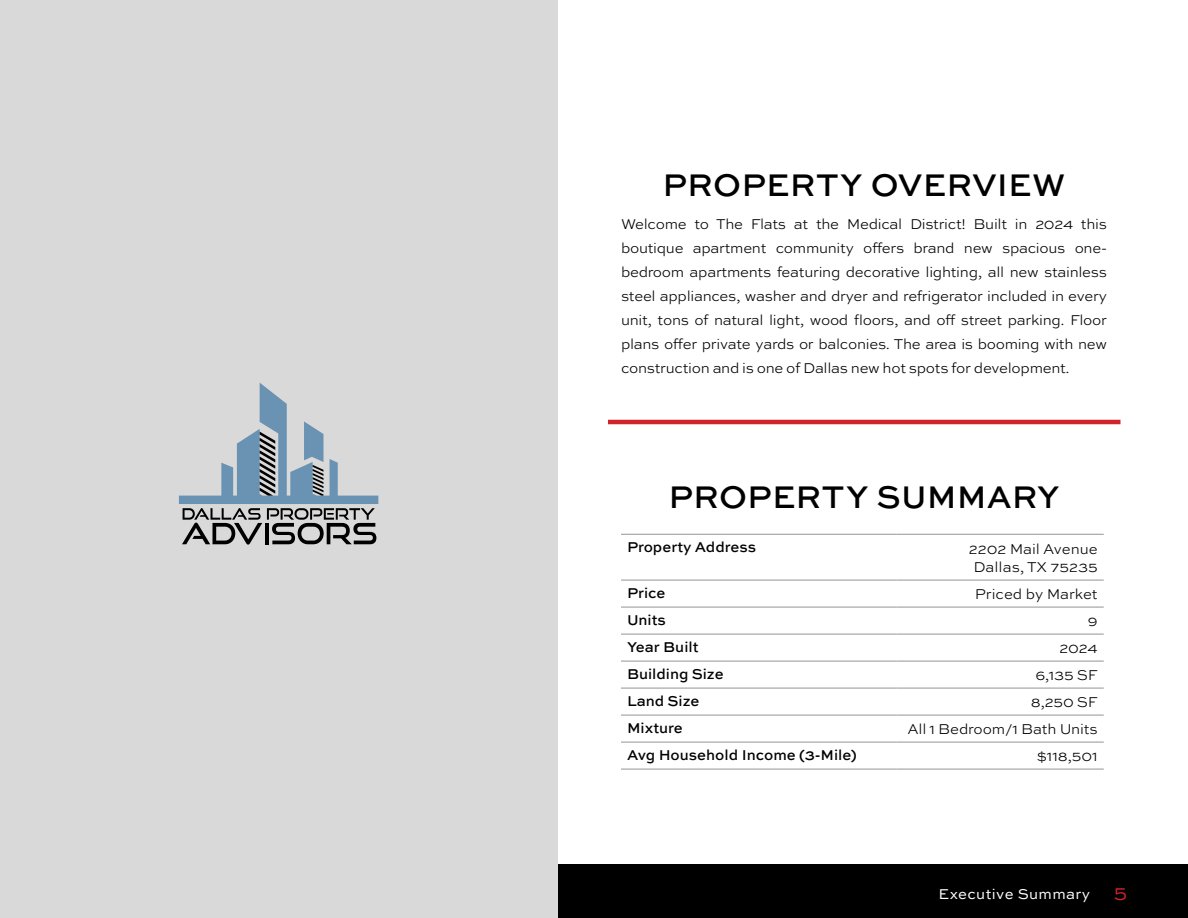
<style>
.page{position:relative;width:1188px;height:918px;background:#fff}
.page>*{position:absolute;margin:0;border:0;box-sizing:border-box;transform-origin:0 0}
.t1{font:500 33px "Sweet Sans Pro";color:#000}
.t2{font:18px "Sweet Sans Pro";color:#d2232a}
.t3{font:300 15px/24px "Sweet Sans Pro";letter-spacing:-.01em;color:#000;text-align:justify}
.t4{font:500 15px "Sweet Sans Pro";color:#000}
.t5{font:15px "Sweet Sans Pro";letter-spacing:.025em;color:#fff}
</style>
<div class="page">
<div style="left:0;top:864px;width:1188px;height:54px;background:#000"></div>
<div style="left:0;top:0;width:557px;height:918px;background:#d9d9d9"></div>
<svg style="left:179px;top:383px;width:199px;height:162px"></svg>
<hr style="left:608px;top:420px;width:512px;height:4px;background:#d2232a">
<hr style="left:621px;top:534px;width:275px;height:1px;background:#939598">
<hr style="left:896px;top:534px;width:208px;height:1px;background:#939598">
<hr style="left:621px;top:580px;width:275px;height:1px;background:#939598">
<hr style="left:896px;top:580px;width:208px;height:1px;background:#939598">
<hr style="left:621px;top:607px;width:275px;height:1px;background:#939598">
<hr style="left:896px;top:607px;width:208px;height:1px;background:#939598">
<hr style="left:621px;top:634px;width:275px;height:1px;background:#939598">
<hr style="left:896px;top:634px;width:208px;height:1px;background:#939598">
<hr style="left:621px;top:661px;width:275px;height:1px;background:#939598">
<hr style="left:896px;top:661px;width:208px;height:1px;background:#939598">
<hr style="left:621px;top:688px;width:275px;height:1px;background:#939598">
<hr style="left:896px;top:688px;width:208px;height:1px;background:#939598">
<hr style="left:621px;top:715px;width:275px;height:1px;background:#939598">
<hr style="left:896px;top:715px;width:208px;height:1px;background:#939598">
<hr style="left:621px;top:742px;width:275px;height:1px;background:#939598">
<hr style="left:896px;top:742px;width:208px;height:1px;background:#939598">
<hr style="left:621px;top:769px;width:275px;height:1px;background:#939598">
<hr style="left:896px;top:769px;width:208px;height:1px;background:#939598">
<h1 class="t1" style="left:663px;top:161px;width:404px">PROPERTY OVERVIEW</h1>
<p class="t3" style="left:621px;top:211px;width:488px">Welcome to The Flats at the Medical District! Built in 2024 this boutique apartment community offers brand new spacious one&shy;bedroom apartments featuring decorative lighting, all new stainless steel appliances, washer and dryer and refrigerator included in every unit, tons of natural light, wood floors, and off street parking. Floor plans offer private yards or balconies. The area is booming with new construction and is one of Dallas new hot spots for development.</p>
<h1 class="t1" style="left:668px;top:473px;width:393px">PROPERTY SUMMARY</h1>
<p class="t4" style="left:627px;top:536px;width:131px">Property Address</p>
<p class="t3" style="left:969px;top:539px;width:130px;line-height:18px;text-align:center">2202 Mail Avenue<br>Dallas, TX 75235</p>
<p class="t4" style="left:627px;top:582px;width:40px">Price</p>
<p class="t3" style="left:975px;top:582px;width:124px">Priced by Market</p>
<p class="t4" style="left:627px;top:609px;width:40px">Units</p>
<p class="t3" style="left:1088px;top:609px;width:11px">9</p>
<p class="t4" style="left:627px;top:636px;width:73px">Year Built</p>
<p class="t3" style="left:1059px;top:636px;width:40px">2024</p>
<p class="t4" style="left:627px;top:663px;width:98px">Building Size</p>
<p class="t3" style="left:1035px;top:663px;width:64px">6,135 SF</p>
<p class="t4" style="left:627px;top:690px;width:74px">Land Size</p>
<p class="t3" style="left:1031px;top:690px;width:68px">8,250 SF</p>
<p class="t4" style="left:627px;top:717px;width:57px">Mixture</p>
<p class="t3" style="left:907px;top:717px;width:192px">All 1 Bedroom/1 Bath Units</p>
<p class="t4" style="left:627px;top:744px;width:231px">Avg Household Income (3-Mile)</p>
<p class="t3" style="left:1037px;top:744px;width:62px">$118,501</p>
<p class="t5" style="left:939px;top:883px;width:153px">Executive Summary</p>
<p class="t2" style="left:1114px;top:881px;width:15px">5</p>
</div>
